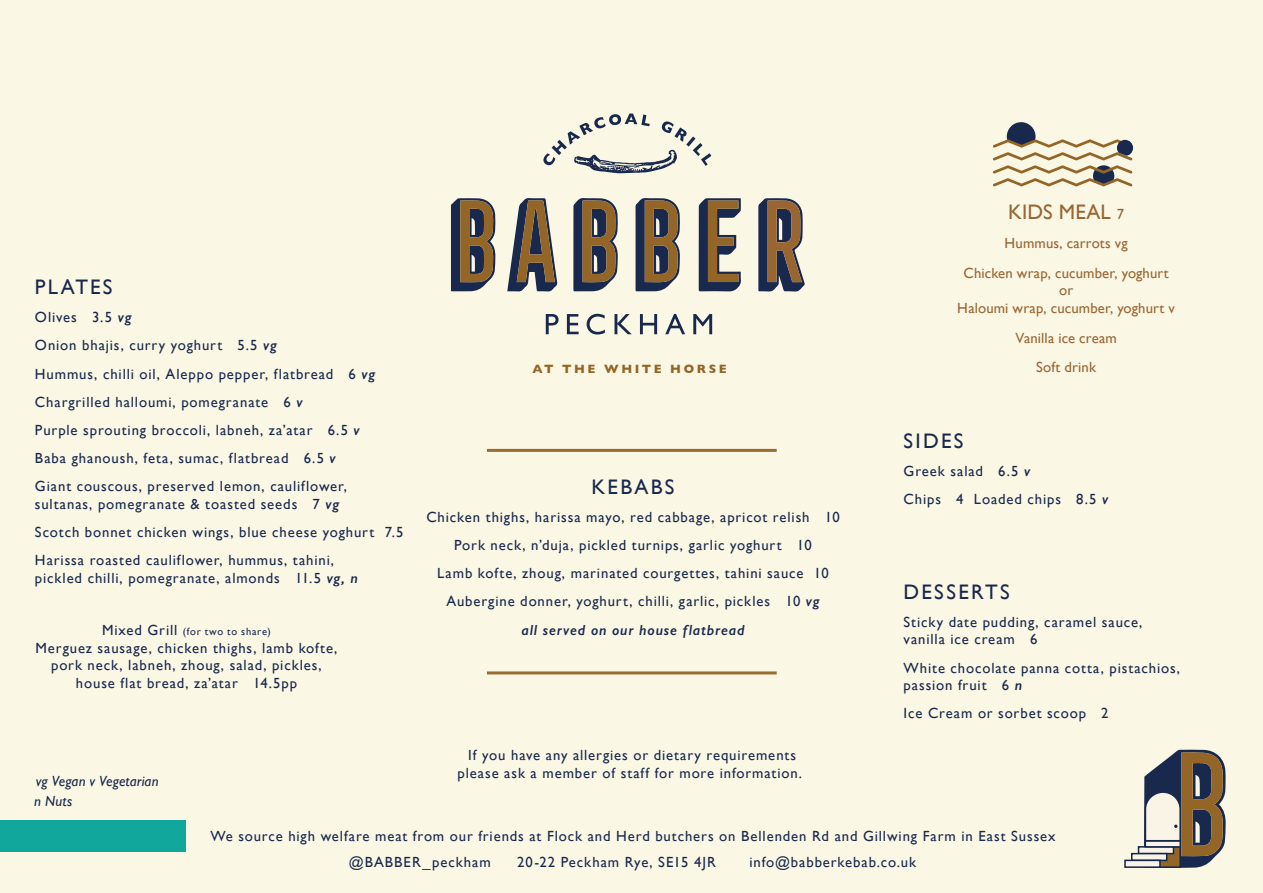
<style>
.page{position:relative;width:1263px;height:893px;background:#fbf7e5}
.page>*{position:absolute;margin:0;border:0;box-sizing:border-box;transform-origin:0 0}
.t1{font:21px "Gill Sans";letter-spacing:.11em;color:#19294e}
.t2{font:21px "Gill Sans";letter-spacing:.01em;color:#996632}
.t3{font:14.7px/28.2px "Gill Sans";letter-spacing:.06em;color:#19294e}
.t4{font:14.7px/29.7px "Gill Sans";letter-spacing:.01em;color:#996632;text-align:center}
.t5{font:italic 14.7px/19.5px "Gill Sans";letter-spacing:.01em;color:#19294e}
.t6{font:700 12.3px "Gill Sans";letter-spacing:.215em;color:#936627}
.t7{font:10.5px "Gill Sans";letter-spacing:.07em;color:#19294e}
.s1{font-weight:600;font-style:italic}
.s2{font-size:14.7px}
</style>
<div class="page">
<svg style="left:993px;top:122px;width:139px;height:65px"></svg>
<div style="left:1117px;top:140px;width:16px;height:16px;background:#19294e;border-radius:50%"></div>
<svg style="left:543px;top:113px;width:168px;height:60px"></svg>
<svg style="left:451px;top:198px;width:44px;height:93px;background:#65594d"></svg>
<svg style="left:699px;top:198px;width:42px;height:93px"></svg>
<svg style="left:758px;top:198px;width:47px;height:94px;background:#6e625c"></svg>
<svg style="left:507px;top:198px;width:50px;height:94px"></svg>
<svg style="left:573px;top:198px;width:45px;height:93px;background:#685d51"></svg>
<svg style="left:635px;top:198px;width:45px;height:93px;background:#685c51"></svg>
<svg style="left:546px;top:314px;width:12px;height:20px"></svg>
<svg style="left:567px;top:314px;width:12px;height:20px"></svg>
<svg style="left:587px;top:314px;width:18px;height:20px"></svg>
<svg style="left:614px;top:314px;width:18px;height:20px"></svg>
<svg style="left:640px;top:314px;width:17px;height:20px"></svg>
<svg style="left:665px;top:314px;width:20px;height:20px"></svg>
<svg style="left:693px;top:314px;width:19px;height:20px"></svg>
<hr style="left:487px;top:671px;width:290px;height:3px;background:#986c2f">
<hr style="left:487px;top:449px;width:290px;height:3px;background:#986c2f">
<div style="left:0;top:820px;width:186px;height:31px;background:#12a79d"></div>
<svg style="left:1138px;top:846px;width:6px;height:7px"></svg>
<svg style="left:1131px;top:853px;width:13px;height:7px"></svg>
<svg style="left:1124px;top:860px;width:20px;height:8px"></svg>
<svg style="left:1144px;top:750px;width:82px;height:118px"></svg>
<h1 class="t1" style="left:35px;top:275px;width:79px">PLATES</h1>
<p class="t3" style="left:35px;top:303px;width:342px">Olives 3.5 <span class="s1">vg<br></span>Onion bhajis, curry yoghurt 5.5 <span class="s1">vg<br></span>Hummus, chilli oil, Aleppo pepper, flatbread 6 <span class="s1">vg </span>Chargrilled halloumi, pomegranate 6 <span class="s1">v<br></span>Purple sprouting broccoli, labneh, za’atar 6.5 <span class="s1">v </span>Baba ghanoush, feta, sumac, flatbread 6.5 <span class="s1">v </span>Giant couscous, preserved lemon, cauliflower,</p>
<p class="t3" style="left:35px;top:490px;width:370px">sultanas, pomegranate &amp; toasted seeds 7 <span class="s1">vg<br></span>Scotch bonnet chicken wings, blue cheese yoghurt 7.5<br>Harissa roasted cauliflower, hummus, tahini,</p>
<p class="t3" style="left:35px;top:563px;width:324px">pickled chilli, pomegranate, almonds 11.5 <span class="s1">vg, n</span></p>
<p class="t7" style="left:102px;top:625px;width:170px"><span class="s2">Mixed Grill</span> (for two to share)</p>
<p class="t3" style="left:36px;top:639px;width:303px;line-height:17.7px;text-align:center">Merguez sausage, chicken thighs, lamb kofte, pork neck, labneh, zhoug, salad, pickles, house flat bread, za’atar 14.5pp</p>
<p class="t5" style="left:34px;top:772px;width:126px">vg Vegan v Vegetarian n Nuts</p>
<p class="t6" style="left:532px;top:359px;width:196px">AT THE WHITE HORSE</p>
<h1 class="t1" style="left:591px;top:474px;width:84px">KEBABS</h1>
<p class="t3" style="left:426px;top:503px;width:415px;text-align:center">Chicken thighs, harissa mayo, red cabbage, apricot relish 10<br>Pork neck, n’duja, pickled turnips, garlic yoghurt 10<br>Lamb kofte, zhoug, marinated courgettes, tahini sauce 10<br>Aubergine donner, yoghurt, chilli, garlic, pickles 10 <span class="s1">vg<br>all served on our house flatbread</span></p>
<p class="t3" style="left:458px;top:746px;width:346px;line-height:17.7px;text-align:center">If you have any allergies or dietary requirements please ask a member of staff for more information.</p>
<h1 class="t2" style="left:1008px;top:199px;width:117px">KIDS MEAL <span class="s2">7</span></h1>
<p class="t4" style="left:963px;top:228px;width:207px">Hummus, carrots vg<br>Chicken wrap, cucumber, yoghurt</p>
<p class="t4" style="left:957px;top:281px;width:219px;line-height:17.7px">or<br>Haloumi wrap, cucumber, yoghurt v</p>
<p class="t4" style="left:1015px;top:323px;width:103px">Vanilla ice cream<br>Soft drink</p>
<h1 class="t1" style="left:903px;top:428px;width:61px">SIDES</h1>
<p class="t3" style="left:903px;top:457px;width:206px">Greek salad 6.5 <span class="s1">v<br></span>Chips 4 Loaded chips 8.5 <span class="s1">v</span></p>
<h1 class="t1" style="left:903px;top:579px;width:108px">DESSERTS</h1>
<p class="t3" style="left:903px;top:613px;width:240px;line-height:17.7px">Sticky date pudding, caramel sauce, vanilla ice cream 6</p>
<p class="t3" style="left:903px;top:658px;width:278px;line-height:17.7px">White chocolate panna cotta, pistachios, passion fruit 6 <span class="s1">n</span></p>
<p class="t3" style="left:903px;top:699px;width:207px">Ice Cream or sorbet scoop 2</p>
<p class="t3" style="left:210px;top:822px;width:847px">We source high welfare meat from our friends at Flock and Herd butchers on Bellenden Rd and Gillwing Farm in East Sussex</p>
<p class="t3" style="left:349px;top:848px;width:143px">@BABBER_peckham</p>
<p class="t3" style="left:517px;top:848px;width:200px">20-22 Peckham Rye, SE15 4JR</p>
<p class="t3" style="left:749px;top:848px;width:168px">info@babberkebab.co.uk</p>
</div>
